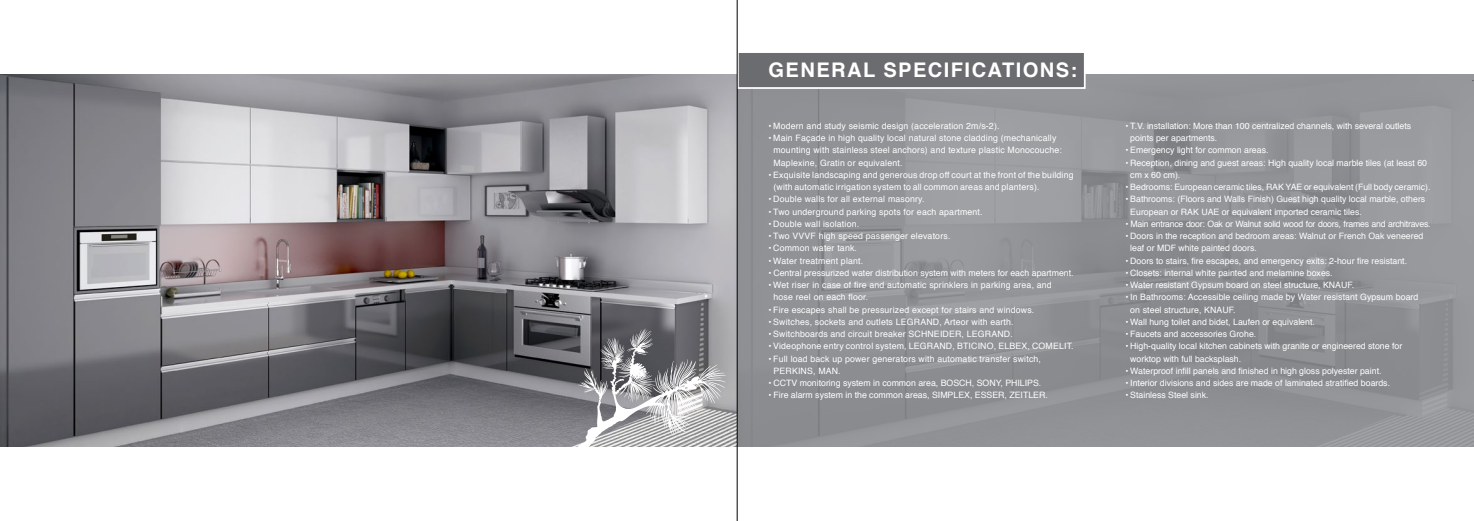
<style>
.page{position:relative;width:1474px;height:521px;background:#fff}
.page>*{position:absolute;margin:0;border:0;box-sizing:border-box;transform-origin:0 0}
.t1{font:700 20.12px "Helvetica";letter-spacing:.07em;color:#fff}
.t2{font:10.5px "Adobe Arabic";color:#000}
.t3{font:8.75px/12.2px "Helvetica";color:#fff}
.t4{font:8.75px/12.2px "Helvetica";letter-spacing:.02em;color:#fff}
.t5{font:8.75px "Helvetica";letter-spacing:-.03em;color:#fff}
</style>
<div class="page">
<img style="left:0;top:74px;width:1473px;height:372px">
<svg style="left:557px;top:328px;width:169px;height:119px;background:#959598"></svg>
<div style="left:737px;top:51px;width:348px;height:38px;background:#6b6c6f;border:2px solid #fff"></div>
<hr style="left:736px;top:0;width:1px;height:521px;background:#000">
<h1 class="t1" style="left:768px;top:54px;width:310px">GENERAL SPECIFICATIONS:</h1>
<p class="t4" style="left:768px;top:120px;width:232px">• Modern and study seismic design (acceleration 2m/s-2).</p>
<p class="t4" style="left:773px;top:132px;width:290px;text-indent:-5px">• Main Façade in high quality local natural stone cladding (mechanically mounting with stainless steel anchors) and texture plastic Monocouche:<br>Maplexine, Gratin or equivalent.</p>
<p class="t4" style="left:773px;top:169px;width:302px;text-indent:-5px">• Exquisite landscaping and generous drop off court at the front of the building (with automatic irrigation system to all common areas and planters).</p>
<p class="t4" style="left:768px;top:193px;width:158px">• Double walls for all external masonry.</p>
<p class="t4" style="left:768px;top:206px;width:216px">• Two underground parking spots for each apartment.</p>
<p class="t4" style="left:768px;top:218px;width:92px">• Double wall isolation.</p>
<p class="t4" style="left:768px;top:230px;width:183px">• Two VVVF high speed passenger elevators.</p>
<p class="t4" style="left:768px;top:242px;width:90px">• Common water tank.</p>
<p class="t4" style="left:768px;top:255px;width:96px">• Water treatment plant.</p>
<p class="t3" style="left:768px;top:267px;width:306px">• Central pressurized water distribution system with meters for each apartment.</p>
<p class="t4" style="left:773px;top:279px;width:280px;text-indent:-5px">• Wet riser in case of fire and automatic sprinklers in parking area, and hose reel on each floor.</p>
<p class="t4" style="left:768px;top:304px;width:267px">• Fire escapes shall be pressurized except for stairs and windows.</p>
<p class="t4" style="left:768px;top:316px;width:247px">• Switches, sockets and outlets LEGRAND, Arteor with earth.</p>
<p class="t4" style="left:768px;top:328px;width:246px">• Switchboards and circuit breaker SCHNEIDER, LEGRAND.</p>
<p class="t4" style="left:768px;top:340px;width:307px">• Videophone entry control system, LEGRAND, BTICINO, ELBEX, COMELIT.</p>
<p class="t4" style="left:773px;top:353px;width:269px;text-indent:-5px">• Full load back up power generators with automatic transfer switch,<br>PERKINS, MAN.</p>
<p class="t3" style="left:768px;top:377px;width:274px">• CCTV monitoring system in common area, BOSCH, SONY, PHILIPS.</p>
<p class="t3" style="left:768px;top:389px;width:281px">• Fire alarm system in the common areas, SIMPLEX, ESSER, ZEITLER.</p>
<p class="t3" style="left:1130px;top:120px;width:282px;text-indent:-5px">• T.V. installation: More than 100 centralized channels, with several outlets points per apartments.</p>
<p class="t3" style="left:1125px;top:144px;width:145px">• Emergency light for common areas.</p>
<p class="t3" style="left:1130px;top:157px;width:298px;text-indent:-5px">• Reception, dining and guest areas: High quality local marble tiles (at least 60 cm x 60 cm).</p>
<p class="t3" style="left:1125px;top:181px;width:307px">• Bedrooms: European ceramic tiles, RAK YAE or equivalent (Full body ceramic).</p>
<p class="t3" style="left:1130px;top:193px;width:296px;text-indent:-5px">• Bathrooms: (Floors and Walls Finish) Guest high quality local marble, others<br>European or RAK UAE or equivalent imported ceramic tiles.</p>
<p class="t5" style="left:1125px;top:217px;width:307px">• Main entrance door: Oak or Walnut solid wood for doors, frames and architraves.</p>
<p class="t3" style="left:1130px;top:230px;width:294px;text-indent:-5px">• Doors in the reception and bedroom areas: Walnut or French Oak veneered leaf or MDF white painted doors.</p>
<p class="t3" style="left:1125px;top:255px;width:283px">• Doors to stairs, fire escapes, and emergency exits: 2-hour fire resistant.</p>
<p class="t3" style="left:1125px;top:267px;width:209px">• Closets: internal white painted and melamine boxes.</p>
<p class="t3" style="left:1125px;top:279px;width:230px">• Water resistant Gypsum board on steel structure, KNAUF.</p>
<p class="t3" style="left:1130px;top:291px;width:290px;text-indent:-5px">• In Bathrooms: Accessible ceiling made by Water resistant Gypsum board on steel structure, KNAUF.</p>
<p class="t3" style="left:1125px;top:316px;width:191px">• Wall hung toilet and bidet, Laufen or equivalent.</p>
<p class="t3" style="left:1125px;top:328px;width:132px">• Faucets and accessories Grohe.</p>
<p class="t3" style="left:1130px;top:340px;width:273px;text-indent:-5px">• High-quality local kitchen cabinets with granite or engineered stone for worktop with full backsplash.</p>
<p class="t3" style="left:1125px;top:365px;width:258px">• Waterproof infill panels and finished in high gloss polyester paint.</p>
<p class="t3" style="left:1125px;top:377px;width:266px">• Interior divisions and sides are made of laminated stratified boards.</p>
<p class="t3" style="left:1125px;top:389px;width:85px">• Stainless Steel sink.</p>
<p class="t2" style="left:1472px;top:72px;width:3px">.</p>
</div>
